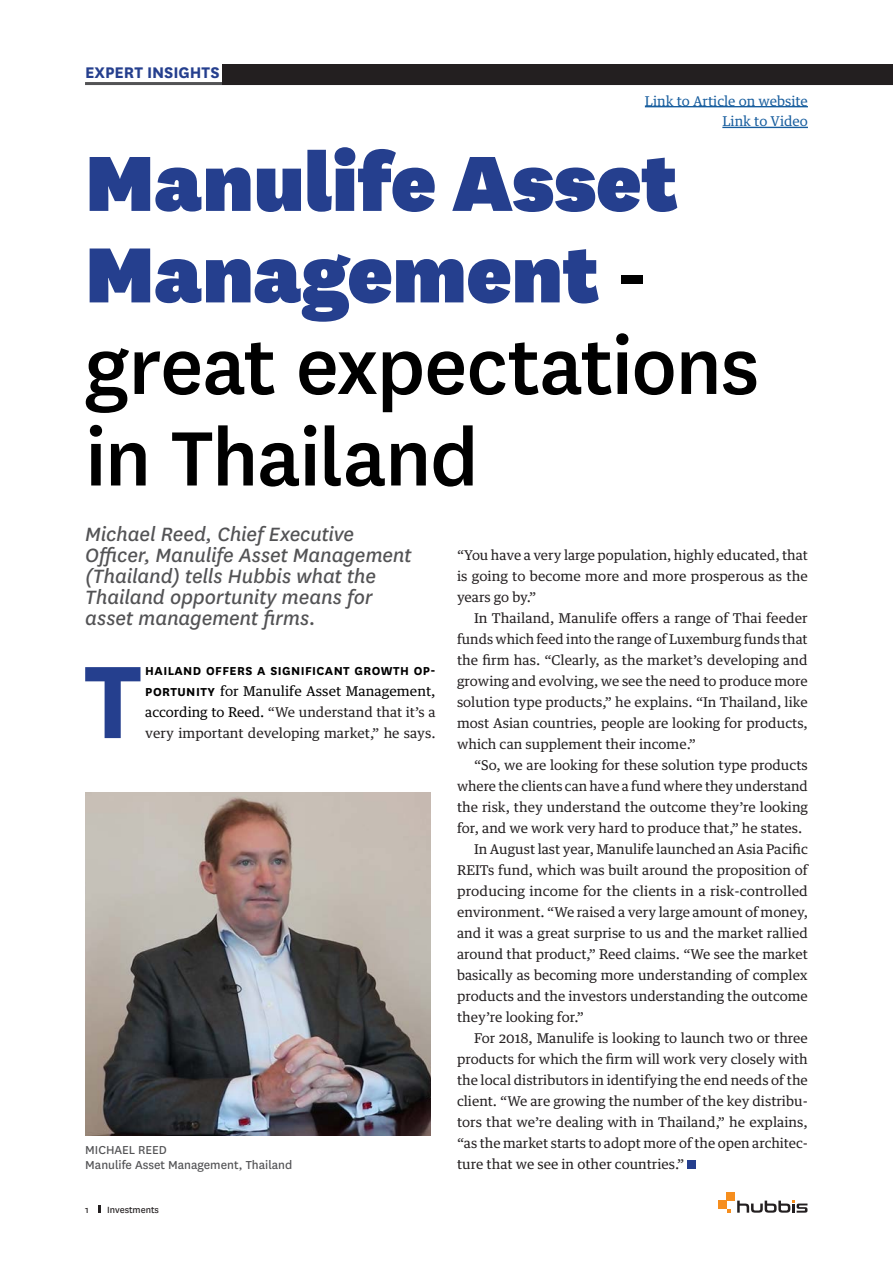
<style>
.page{position:relative;width:893px;height:1263px;background:#fff}
.page>*{position:absolute;margin:0;border:0;box-sizing:border-box;transform-origin:0 0}
.Body_Text_1st_line{font:700 120.45px "National";color:#253f8e}
.t1{font:900 91.5px/91.5px "National";letter-spacing:-.01em;color:#253f8e}
.t2{font:500 90px/91.5px "National";letter-spacing:-.015em;color:#000}
.t3{font:italic 22.5px/21px "National";letter-spacing:-.01em;color:#535355}
.t4{font:700 18px "National";color:#253f8e}
.Body_text{font:13.5px/21px "Guardian Text Egyp";color:#231f20;text-align:justify}
.Body_Text_1st_line-2{font:13.5px/21px "Guardian Text Egyp";color:#231f20;text-align:justify}
.t5{font:13.5px "National";color:#535355}
.t6{font:13.5px "Guardian Text Egyp";color:#175d9e}
.t7{font:10.5px "National";color:#231f20}
.s1{font-weight:500;font-size:90px;color:#000}
.s2{font-family:"National";font-weight:700;color:#000}
.s3{color:#000}
</style>
<div class="page">
<svg style="left:737px;top:1200px;width:70px;height:13px"></svg>
<div style="left:727px;top:1192px;width:8px;height:8px;background:#f68e1e"></div>
<div style="left:718px;top:1200px;width:9px;height:9px;background:#f68e1e"></div>
<hr style="left:645px;top:106px;width:163px;height:1px;background:#175d9e">
<hr style="left:722px;top:127px;width:86px;height:1px;background:#175d9e">
<img style="left:85px;top:792px;width:345px;height:343px">
<svg style="left:98px;top:1205px;width:2px;height:8px"></svg>
<hr style="left:85px;top:82px;width:808px;height:3px;background:#535355">
<div style="left:223px;top:65px;width:670px;height:20px;background:#231f20"></div>
<div style="left:687px;top:1160px;width:9px;height:9px;background:#253f8e"></div>
<p class="t4" style="left:85px;top:59px;width:136px">EXPERT INSIGHTS</p>
<p class="t6" style="left:645px;top:90px;width:165px">Link to Article on website</p>
<p class="t6" style="left:722px;top:110px;width:87px">Link to Video</p>
<p class="t1" style="left:85px;top:132px;width:595px">Manulife Asset<br>Management <span class="s1">-</span></p>
<p class="t2" style="left:85px;top:315px;width:676px">great expectations in Thailand</p>
<p class="t3" style="left:85px;top:523px;width:328px">Michael Reed, Chief Executive<br>Officer, Manulife Asset Management (Thailand) tells Hubbis what the<br>Thailand opportunity means for asset management firms.</p>
<p class="Body_Text_1st_line" style="left:84px;top:616px;width:59px">T</p>
<p class="Body_Text_1st_line-2" style="left:145px;top:658px;width:292px"><span class="s2">HAILAND OFFERS A SIGNIFICANT GROWTH OP-PORTUNITY</span> <span class="s3">for Manulife Asset Management, according to Reed.</span> “We understand that it’s a very important developing market,” he says.</p>
<p class="t5" style="left:85px;top:1141px;width:83px">MICHAEL REED</p>
<p class="t5" style="left:85px;top:1156px;width:209px">Manulife Asset Management, Thailand</p>
<p class="t7" style="left:85px;top:1202px;width:5px">1</p>
<p class="t7" style="left:107px;top:1202px;width:53px">Investments</p>
<p class="Body_Text_1st_line-2" style="left:457px;top:543px;width:352px">“You have a very large population, highly educated, that is going to become more and more prosperous as the years go by.”</p>
<p class="Body_text" style="left:457px;top:606px;width:352px;text-indent:17px">In Thailand, Manulife offers a range of Thai feeder funds which feed into the range of Luxemburg funds that the firm has. “Clearly, as the market’s developing and growing and evolving, we see the need to produce more solution type products,” he explains. “In Thailand, like most Asian countries, people are looking for products, which can supplement their income.”</p>
<p class="Body_text" style="left:457px;top:753px;width:352px;text-indent:17px">“So, we are looking for these solution type products where the clients can have a fund where they understand the risk, they understand the outcome they’re looking for, and we work very hard to produce that,” he states.</p>
<p class="Body_text" style="left:457px;top:837px;width:352px;text-indent:17px">In August last year, Manulife launched an Asia Pacific REITs fund, which was built around the proposition of producing income for the clients in a risk-controlled environment. “We raised a very large amount of money, and it was a great surprise to us and the market rallied around that product,” Reed claims. “We see the market basically as becoming more understanding of complex products and the investors understanding the outcome they’re looking for.”</p>
<p class="Body_text" style="left:457px;top:1026px;width:352px;text-indent:17px">For 2018, Manulife is looking to launch two or three products for which the firm will work very closely with the local distributors in identifying the end needs of the client. “We are growing the number of the key distribu&shy;tors that we’re dealing with in Thailand,” he explains, “as the market starts to adopt more of the open architec&shy;ture that we see in other countries.”</p>
</div>
